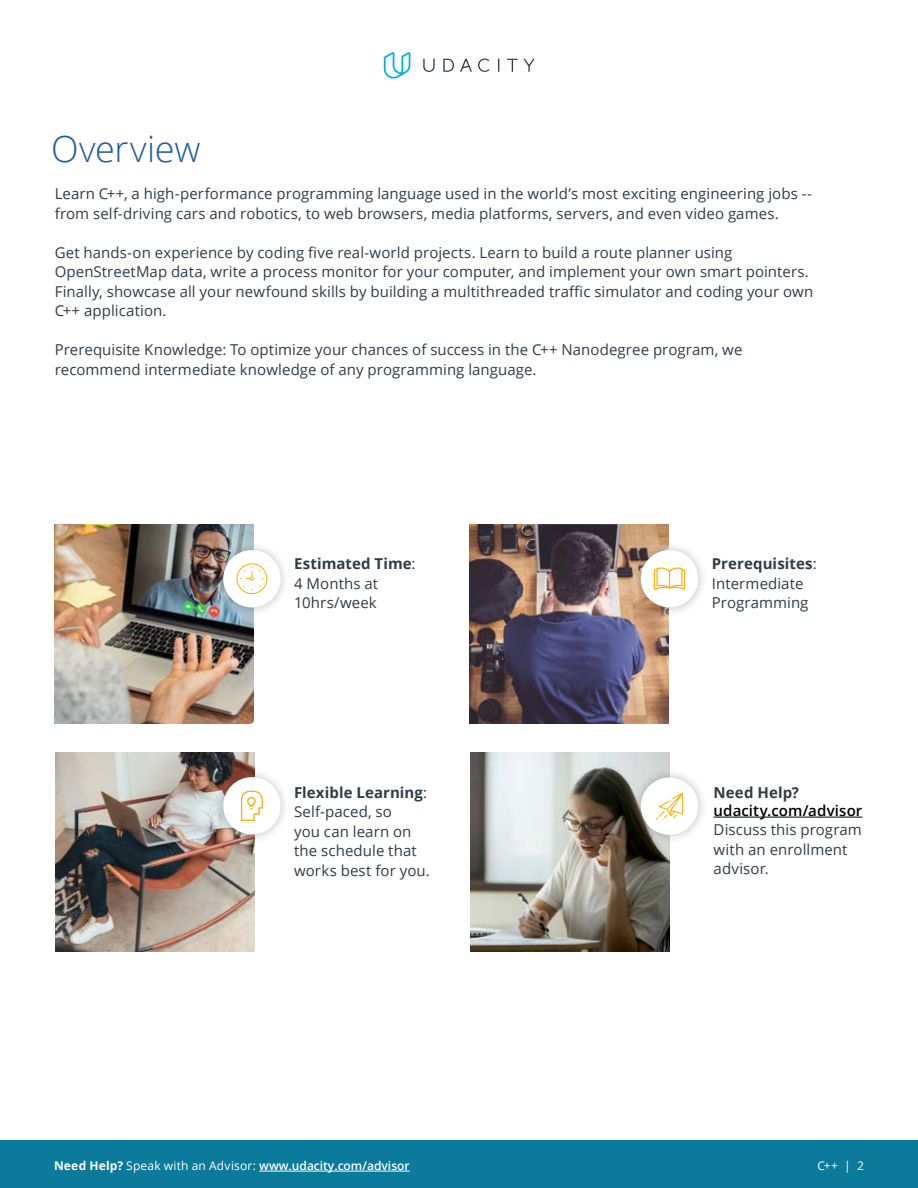
<style>
.page{position:relative;width:918px;height:1188px;background:#fff}
.page>*{position:absolute;margin:0;border:0;box-sizing:border-box;transform-origin:0 0}
.t1{font:300 36px "Open Sans";letter-spacing:-.005em;color:#215e9e}
.t2{font:15px/19.5px "Open Sans";letter-spacing:.005em;color:#2e3d49}
.t3{font:600 15px "Open Sans";letter-spacing:.01em;color:#000}
.t4{font:700 15px "Open Sans";letter-spacing:.01em;color:#2e3d49}
.t5{font:600 12px "Open Sans";color:#fff}
.t6{font:12px "Open Sans";color:#fff}
.s1{font-weight:700}
.s2{font-weight:400}
</style>
<div class="page">
<div style="left:0;top:1140px;width:918px;height:48px;background:#0b7a9b"></div>
<hr style="left:259px;top:1171px;width:151px;height:1px;background:#fff">
<svg style="left:384px;top:52px;width:26px;height:27px"></svg>
<svg style="left:423px;top:59px;width:112px;height:13px"></svg>
<hr style="left:714px;top:817px;width:148px;height:1px;background:#000">
<img style="left:55px;top:524px;width:199px;height:200px">
<img style="left:470px;top:752px;width:199px;height:200px">
<img style="left:470px;top:524px;width:199px;height:200px">
<img style="left:55px;top:752px;width:200px;height:200px">
<div style="left:214px;top:540px;width:76px;height:77px;background:#000;opacity:.25"></div>
<div style="left:223px;top:550px;width:58px;height:57px;background:#fff;border-radius:50%"></div>
<svg style="left:237px;top:563px;width:30px;height:31px"></svg>
<div style="left:631px;top:540px;width:77px;height:77px;background:#000;opacity:.25"></div>
<div style="left:641px;top:550px;width:57px;height:57px;background:#fff;border-radius:50%"></div>
<svg style="left:654px;top:568px;width:31px;height:22px"></svg>
<div style="left:631px;top:768px;width:77px;height:76px;background:#000;opacity:.25"></div>
<div style="left:641px;top:777px;width:57px;height:58px;background:#fff;border-radius:50%"></div>
<svg style="left:656px;top:793px;width:27px;height:27px"></svg>
<div style="left:214px;top:767px;width:76px;height:77px;background:#000;opacity:.25"></div>
<div style="left:223px;top:777px;width:58px;height:58px;background:#fff;border-radius:50%"></div>
<svg style="left:240px;top:790px;width:23px;height:31px"></svg>
<h1 class="t1" style="left:51px;top:125px;width:151px">Overview</h1>
<p class="t2" style="left:55px;top:184px;width:759px">Learn C++, a high-performance programming language used in the world’s most exciting engineering jobs -- from self-driving cars and robotics, to web browsers, media platforms, servers, and even video games.</p>
<p class="t2" style="left:55px;top:242px;width:760px">Get hands-on experience by coding five real-world projects. Learn to build a route planner using OpenStreetMap data, write a process monitor for your computer, and implement your own smart pointers.<br>Finally, showcase all your newfound skills by building a multithreaded traffic simulator and coding your own C++ application.</p>
<p class="t2" style="left:55px;top:340px;width:689px">Prerequisite Knowledge: To optimize your chances of success in the C++ Nanodegree program, we recommend intermediate knowledge of any programming language.</p>
<p class="t2" style="left:294px;top:554px;width:123px"><span class="s1">Estimated Time</span>:<br>4 Months at<br>10hrs/week</p>
<p class="t2" style="left:294px;top:782px;width:137px"><span class="s1">Flexible Learning</span>:<br>Self-paced, so<br>you can learn on the schedule that works best for you.</p>
<p class="t2" style="left:712px;top:554px;width:106px"><span class="s1">Prerequisites</span>:<br>Intermediate<br>Programming</p>
<p class="t4" style="left:714px;top:782px;width:87px">Need Help?</p>
<p class="t3" style="left:714px;top:800px;width:150px">udacity.com/advisor</p>
<p class="t2" style="left:714px;top:820px;width:150px">Discuss this program with an enrollment advisor.</p>
<p class="t5" style="left:54px;top:1158px;width:357px"><span class="s1">Need Help?</span> <span class="s2">Speak with an Advisor:</span> www.udacity.com/advisor</p>
<p class="t6" style="left:817px;top:1158px;width:48px">C++ | 2</p>
</div>
